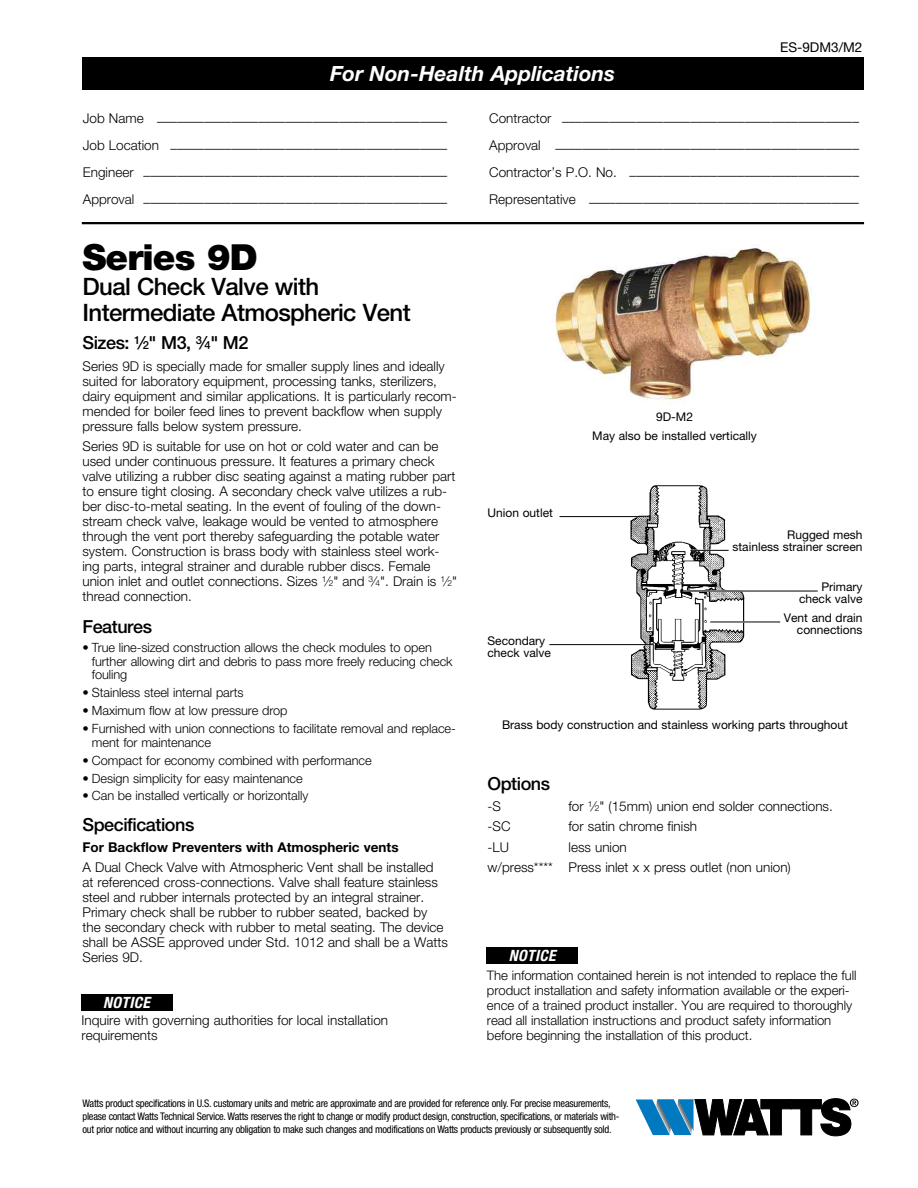
<style>
.page{position:relative;width:918px;height:1188px;background:#fff}
.page>*{position:absolute;margin:0;border:0;box-sizing:border-box;transform-origin:0 0}
.t1{font:900 36px "Helvetica Neue LT Std";letter-spacing:-.025em;color:#000}
.t2{font:500 24px/25.5px "Helvetica Neue LT Std";letter-spacing:-.025em;color:#000}
.t3{font:italic 700 21px "Helvetica Neue LT Std";color:#fff}
.t4{font:500 18px "Helvetica Neue LT Std";letter-spacing:-.025em;color:#000}
.t5{font:italic 700 condensed 15.6px "Helvetica Neue LT Std";letter-spacing:.025em;color:#fff}
.t6{font:300 13.5px/15px "Helvetica Neue LT Std";color:#000}
.t7{font:700 13.5px "Helvetica Neue LT Std";color:#000}
.t8{font:13.5px "Helvetica Neue LT Std";color:#000}
.t9{font:300 13.2px/15px "Helvetica Neue LT Std";letter-spacing:-.005em;color:#000}
.t10{font:300 12.75px/13.5px "Helvetica Neue LT Std";letter-spacing:-.005em;color:#000}
.t11{font:12px/12px "Helvetica Neue LT Std";color:#000;text-align:right}
.t12{font:condensed 10.5px/13.2px "Helvetica Neue LT Std";letter-spacing:-.025em;color:#000}
.s1{font-size:11.1px}
.s2{font-size:8.4px}
</style>
<div class="page">
<div style="left:82px;top:57px;width:781px;height:32px;background:#000"></div>
<img style="left:555px;top:248px;width:261px;height:152px">
<img style="left:615px;top:485px;width:130px;height:225px">
<hr style="left:710px;top:621px;width:75px;height:2px;background:#fff">
<hr style="left:683px;top:590px;width:138px;height:2px;background:#fff">
<hr style="left:690px;top:550px;width:42px;height:1px;background:#fff">
<hr style="left:560px;top:516px;width:83px;height:1px;background:#000">
<hr style="left:690px;top:550px;width:39px;height:1px;background:#000">
<hr style="left:683px;top:591px;width:135px;height:1px;background:#000">
<hr style="left:710px;top:622px;width:70px;height:1px;background:#000">
<hr style="left:549px;top:644px;width:104px;height:1px;background:#000">
<svg style="left:636px;top:1098px;width:223px;height:38px"></svg>
<div style="left:487px;top:947px;width:91px;height:17px;background:#000"></div>
<div style="left:81px;top:994px;width:91px;height:17px;background:#000"></div>
<hr style="left:82px;top:222px;width:782px;height:2px;background:#000">
<h3 class="t3" style="left:330px;top:60px;width:287px">For Non-Health Applications</h3>
<p class="t8" style="left:780px;top:39px;width:84px">ES-9DM3/M2</p>
<p class="t6" style="left:83px;top:113px;width:366px">Job Name –––––––––––––––––––––––––––––––––––––––––––</p>
<p class="t6" style="left:489px;top:113px;width:371px">Contractor ––––––––––––––––––––––––––––––––––––––––––––</p>
<p class="t6" style="left:83px;top:140px;width:366px">Job Location –––––––––––––––––––––––––––––––––––––––––</p>
<p class="t6" style="left:489px;top:140px;width:371px">Approval –––––––––––––––––––––––––––––––––––––––––––––</p>
<p class="t6" style="left:83px;top:168px;width:366px">Engineer –––––––––––––––––––––––––––––––––––––––––––––</p>
<p class="t6" style="left:489px;top:168px;width:371px">Contractor’s P.O. No. ––––––––––––––––––––––––––––––––––</p>
<p class="t6" style="left:83px;top:195px;width:366px">Approval –––––––––––––––––––––––––––––––––––––––––––––</p>
<p class="t6" style="left:489px;top:195px;width:371px">Representative ––––––––––––––––––––––––––––––––––––––––</p>
<h1 class="t1" style="left:82px;top:236px;width:177px">Series 9D</h1>
<h2 class="t2" style="left:82px;top:274px;width:330px">Dual Check Valve with<br>Intermediate Atmospheric Vent</h2>
<h3 class="t4" style="left:82px;top:332px;width:168px">Sizes: <sup>1</sup>⁄<span class="s1">2</span>" M3, <sup>3</sup>⁄<span class="s1">4</span>" M2</h3>
<p class="t6" style="left:82px;top:358px;width:376px">Series 9D is specially made for smaller supply lines and ideally suited for laboratory equipment, processing tanks, sterilizers, dairy equipment and similar applications. It is particularly recom&shy;mended for boiler feed lines to prevent backflow when supply pressure falls below system pressure.</p>
<p class="t6" style="left:82px;top:439px;width:376px">Series 9D is suitable for use on hot or cold water and can be used under continuous pressure. It features a primary check valve utilizing a rubber disc seating against a mating rubber part to ensure tight closing. A secondary check valve utilizes a rub&shy;ber disc-to-metal seating. In the event of fouling of the down&shy;stream check valve, leakage would be vented to atmosphere through the vent port thereby safeguarding the potable water system. Construction is brass body with stainless steel work&shy;ing parts, integral strainer and durable rubber discs. Female union inlet and outlet connections. Sizes <sup>1</sup>⁄<span class="s2">2</span>" and <sup>3</sup>⁄<span class="s2">4</span>". Drain is <sup>1</sup>⁄<span class="s2">2</span>" thread connection.</p>
<h3 class="t4" style="left:82px;top:616px;width:71px">Features</h3>
<p class="t10" style="left:92px;top:641px;width:362px;text-indent:-9px">• True line-sized construction allows the check modules to open further allowing dirt and debris to pass more freely reducing check fouling</p>
<p class="t10" style="left:82px;top:686px;width:163px">• Stainless steel internal parts</p>
<p class="t10" style="left:82px;top:704px;width:206px">• Maximum flow at low pressure drop</p>
<p class="t10" style="left:92px;top:722px;width:365px;text-indent:-9px">• Furnished with union connections to facilitate removal and replace&shy;ment for maintenance</p>
<p class="t10" style="left:82px;top:753px;width:291px">• Compact for economy combined with performance</p>
<p class="t10" style="left:82px;top:771px;width:222px">• Design simplicity for easy maintenance</p>
<p class="t10" style="left:82px;top:789px;width:227px">• Can be installed vertically or horizontally</p>
<h3 class="t4" style="left:82px;top:814px;width:113px">Specifications</h3>
<p class="t7" style="left:82px;top:839px;width:318px">For Backflow Preventers with Atmospheric vents</p>
<p class="t6" style="left:82px;top:860px;width:367px">A Dual Check Valve with Atmospheric Vent shall be installed<br>at referenced cross-connections. Valve shall feature stainless steel and rubber internals protected by an integral strainer.<br>Primary check shall be rubber to rubber seated, backed by the secondary check with rubber to metal seating. The device shall be ASSE approved under Std. 1012 and shall be a Watts Series 9D.</p>
<p class="t5" style="left:103px;top:993px;width:48px">NOTICE</p>
<p class="t6" style="left:82px;top:1012px;width:308px">Inquire with governing authorities for local installation requirements</p>
<p class="t11" style="left:488px;top:507px;width:67px">Union outlet</p>
<p class="t11" style="left:488px;top:635px;width:65px;text-align:left">Secondary check valve</p>
<p class="t11" style="left:592px;top:407px;width:166px;line-height:18.8px;text-align:center">9D-M2<br>May also be installed vertically</p>
<p class="t11" style="left:733px;top:529px;width:132px">Rugged mesh<br>stainless strainer screen</p>
<p class="t11" style="left:799px;top:581px;width:65px">Primary check valve</p>
<p class="t11" style="left:784px;top:612px;width:80px">Vent and drain connections</p>
<p class="t11" style="left:502px;top:718px;width:347px">Brass body construction and stainless working parts throughout</p>
<h3 class="t4" style="left:488px;top:773px;width:64px">Options</h3>
<p class="t6" style="left:488px;top:798px;width:15px">-S</p>
<p class="t6" style="left:568px;top:798px;width:266px">for <sup>1</sup>⁄<span class="s2">2</span>" (15mm) union end solder connections.</p>
<p class="t6" style="left:488px;top:819px;width:25px">-SC</p>
<p class="t6" style="left:569px;top:819px;width:130px">for satin chrome finish</p>
<p class="t6" style="left:488px;top:839px;width:23px">-LU</p>
<p class="t6" style="left:488px;top:837px;width:305px;line-height:20.5px;text-indent:81px">less union<br>w/press**** Press inlet x x press outlet (non union)</p>
<p class="t5" style="left:509px;top:946px;width:48px">NOTICE</p>
<p class="t9" style="left:487px;top:967px;width:371px">The information contained herein is not intended to replace the full product installation and safety information available or the experi&shy;ence of a trained product installer. You are required to thoroughly read all installation instructions and product safety information before beginning the installation of this product.</p>
<p class="t12" style="left:82px;top:1096px;width:539px">Watts product specifications in U.S. customary units and metric are approximate and are provided for reference only. For precise measurements, please contact Watts Technical Service. Watts reserves the right to change or modify product design, construction, specifications, or materials with&shy;out prior notice and without incurring any obligation to make such changes and modifications on Watts products previously or subsequently sold.</p>
</div>
